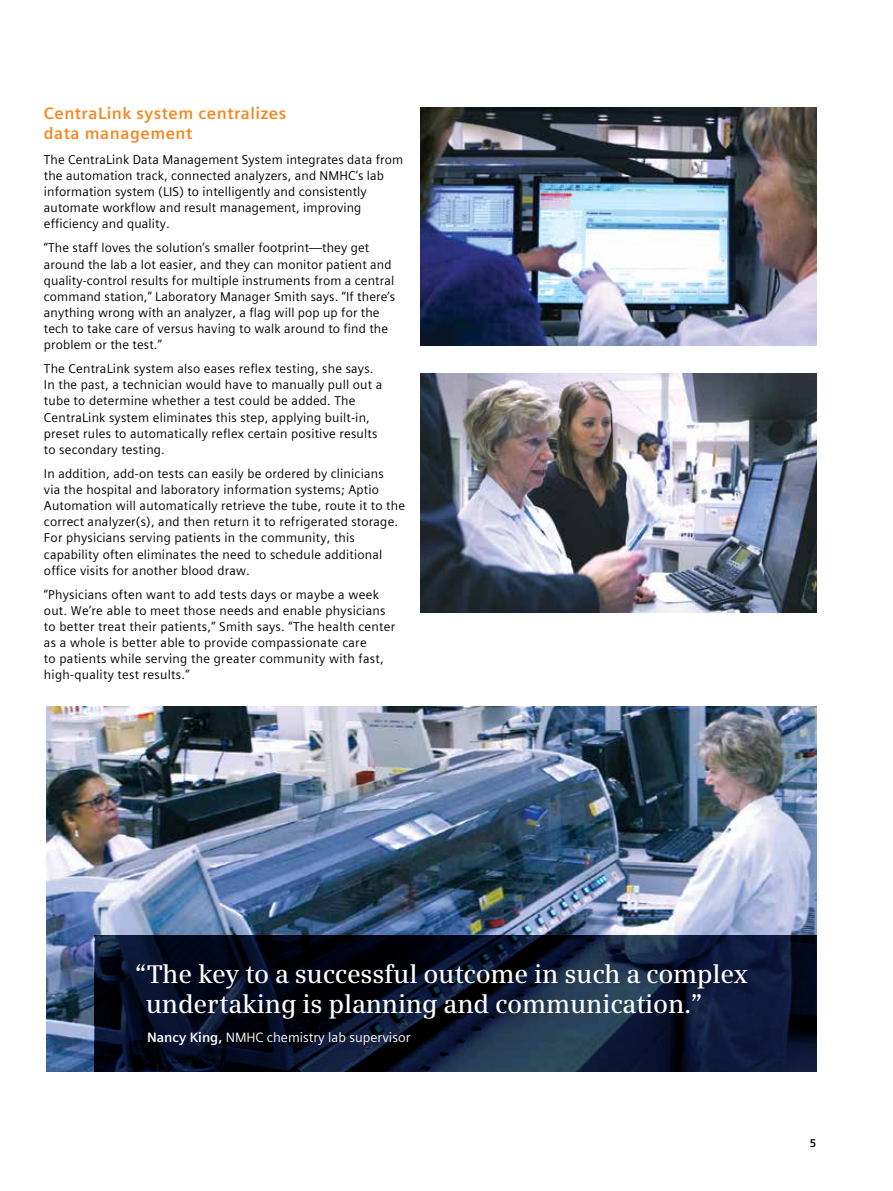
<style>
.page{position:relative;width:893px;height:1191px;background:#fff}
.page>*{position:absolute;margin:0;border:0;box-sizing:border-box;transform-origin:0 0}
.t1{font:600 25.5px/30px "Siemens Serif";letter-spacing:-.01em;color:#fff}
.t2{font:700 16.5px/20.2px "Siemens Sans Global";letter-spacing:.03em;color:#f6861f}
.t3{font:13.5px "Siemens Sans Global";color:#fff}
.t4{font:12.75px/16px "Siemens Sans Global";letter-spacing:.015em;color:#000}
.t5{font:700 11.25px "Siemens Sans Global";color:#000}
.s1{font-weight:700}
</style>
<div class="page">
<img style="left:421px;top:107px;width:395px;height:238px">
<img style="left:421px;top:374px;width:395px;height:238px">
<img style="left:46px;top:706px;width:770px;height:365px">
<svg style="left:95px;top:935px;width:721px;height:136px;background:#0b162b"></svg>
<p class="t2" style="left:44px;top:103px;width:244px">CentraLink system centralizes data management</p>
<p class="t4" style="left:44px;top:151px;width:361px">The CentraLink Data Management System integrates data from the automation track, connected analyzers, and NMHC’s lab information system (LIS) to intelligently and consistently automate workflow and result management, improving efficiency and quality.</p>
<p class="t4" style="left:44px;top:240px;width:353px">“The staff loves the solution’s smaller footprint—they get around the lab a lot easier, and they can monitor patient and quality-control results for multiple instruments from a central command station,” Laboratory Manager Smith says. “If there’s anything wrong with an analyzer, a flag will pop up for the tech to take care of versus having to walk around to find the problem or the test.”</p>
<p class="t4" style="left:44px;top:361px;width:340px">The CentraLink system also eases reflex testing, she says.<br>In the past, a technician would have to manually pull out a tube to determine whether a test could be added. The CentraLink system eliminates this step, applying built-in, preset rules to automatically reflex certain positive results to secondary testing.</p>
<p class="t4" style="left:44px;top:466px;width:363px">In addition, add-on tests can easily be ordered by clinicians<br>via the hospital and laboratory information systems; Aptio Automation will automatically retrieve the tube, route it to the correct analyzer(s), and then return it to refrigerated storage.<br>For physicians serving patients in the community, this capability often eliminates the need to schedule additional office visits for another blood draw.</p>
<p class="t4" style="left:44px;top:587px;width:353px">“Physicians often want to add tests days or maybe a week out. We’re able to meet those needs and enable physicians to better treat their patients,” Smith says. “The health center as a whole is better able to provide compassionate care<br>to patients while serving the greater community with fast, high-quality test results.”</p>
<h1 class="t1" style="left:146px;top:959px;width:603px;text-indent:-11px">“The key to a successful outcome in such a complex undertaking is planning and communication.”</h1>
<p class="t3" style="left:147px;top:1027px;width:265px"><span class="s1">Nancy King,</span> NMHC chemistry lab supervisor</p>
<p class="t5" style="left:810px;top:1134px;width:8px">5</p>
</div>
